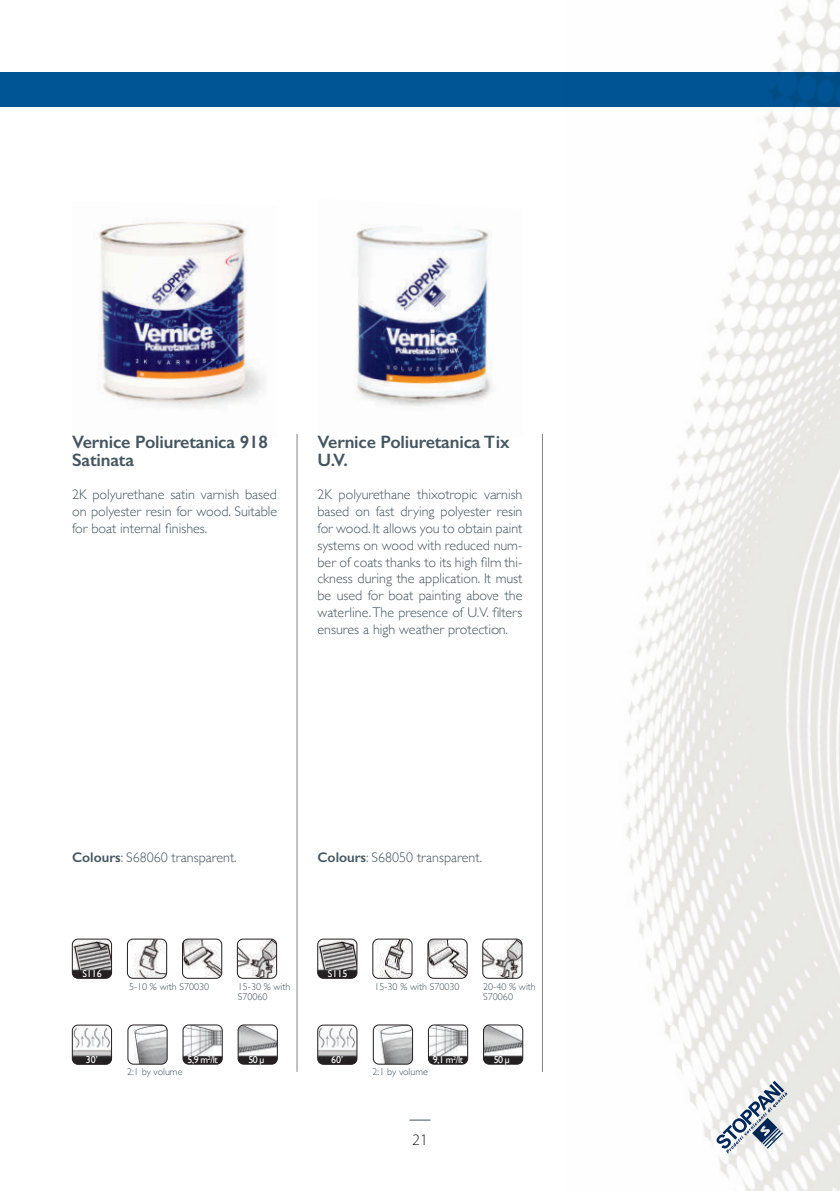
<style>
.page{position:relative;width:840px;height:1191px;background:#fff}
.page>*{position:absolute;margin:0;border:0;box-sizing:border-box;transform-origin:0 0}
.t1{font:600 18px/18px "Gill Sans";letter-spacing:-.01em;color:#45555f}
.t2{font:300 16px "Myriad Pro";color:#231f20}
.t3{font:300 14px/16.8px "Gill Sans";color:#45555f;text-align:justify}
.t4{font:300 10px/10px "Gill Sans";color:#45555f}
.t5{font:10px "Gill Sans";color:#fff}
.s1{font-weight:600}
</style>
<div class="page">
<svg style="left:409px;top:1119px;width:21px;height:1px"></svg>
<div style="left:0;top:72px;width:839px;height:34px;background:#005595"></div>
<img style="left:354px;top:226px;width:139px;height:181px">
<img style="left:99px;top:221px;width:166px;height:186px">
<hr style="left:296px;top:434px;width:1px;height:637px;background:#808285">
<hr style="left:542px;top:434px;width:1px;height:637px;background:#808285">
<img style="left:564px;top:0;width:275px;height:1191px">
<img style="left:72px;top:939px;width:39px;height:39px">
<div style="left:72px;top:939px;width:40px;height:39px;border:1px solid #231f20;border-radius:6px"></div>
<img style="left:317px;top:939px;width:40px;height:39px">
<div style="left:317px;top:939px;width:40px;height:39px;border:1px solid #231f20;border-radius:6px"></div>
<img style="left:128px;top:1025px;width:39px;height:39px">
<div style="left:128px;top:1024px;width:39px;height:40px;border:1px solid #231f20;border-radius:6px"></div>
<img style="left:373px;top:1025px;width:39px;height:39px">
<div style="left:373px;top:1024px;width:39px;height:40px;border:1px solid #231f20;border-radius:6px"></div>
<img style="left:127px;top:939px;width:39px;height:39px">
<div style="left:127px;top:939px;width:40px;height:39px;border:1px solid #231f20;border-radius:6px"></div>
<img style="left:373px;top:939px;width:39px;height:39px">
<div style="left:372px;top:939px;width:40px;height:39px;border:1px solid #231f20;border-radius:6px"></div>
<img style="left:182px;top:939px;width:40px;height:39px">
<div style="left:182px;top:939px;width:40px;height:39px;border:1px solid #231f20;border-radius:6px"></div>
<img style="left:428px;top:939px;width:39px;height:39px">
<div style="left:427px;top:939px;width:40px;height:39px;border:1px solid #231f20;border-radius:6px"></div>
<img style="left:237px;top:939px;width:39px;height:39px">
<div style="left:237px;top:939px;width:40px;height:39px;border:1px solid #231f20;border-radius:6px"></div>
<img style="left:483px;top:939px;width:38px;height:39px">
<div style="left:482px;top:939px;width:40px;height:39px;border:1px solid #231f20;border-radius:6px"></div>
<img style="left:183px;top:1025px;width:39px;height:39px">
<div style="left:183px;top:1024px;width:39px;height:40px;border:1px solid #231f20;border-radius:6px"></div>
<img style="left:428px;top:1025px;width:39px;height:39px">
<div style="left:428px;top:1024px;width:39px;height:40px;border:1px solid #231f20;border-radius:6px"></div>
<img style="left:238px;top:1025px;width:39px;height:39px">
<div style="left:238px;top:1024px;width:39px;height:40px;border:1px solid #231f20;border-radius:6px"></div>
<img style="left:483px;top:1025px;width:39px;height:39px">
<div style="left:483px;top:1024px;width:39px;height:40px;border:1px solid #231f20;border-radius:6px"></div>
<img style="left:72px;top:1026px;width:39px;height:38px">
<div style="left:72px;top:1024px;width:40px;height:40px;border:1px solid #231f20;border-radius:6px"></div>
<img style="left:317px;top:1026px;width:40px;height:38px">
<div style="left:317px;top:1024px;width:40px;height:40px;border:1px solid #231f20;border-radius:6px"></div>
<p class="t1" style="left:72px;top:433px;width:197px">Vernice Poliuretanica 918<br>Satinata</p>
<p class="t3" style="left:72px;top:486px;width:206px">2K polyurethane satin varnish based on polyester resin for wood. Suitable for boat internal finishes.</p>
<p class="t1" style="left:317px;top:433px;width:193px">Vernice Poliuretanica Tix<br>U.V.</p>
<p class="t3" style="left:317px;top:486px;width:206px">2K polyurethane thixotropic varnish based on fast drying polyester resin for wood. It allows you to obtain paint systems on wood with reduced num&shy;ber of coats thanks to its high film thi&shy;ckness during the application. It must be used for boat painting above the waterline. The presence of U.V. filters ensures a high weather protection.</p>
<p class="t3" style="left:72px;top:848px;width:166px"><span class="s1">Colours</span>: S68060 transparent.</p>
<p class="t3" style="left:317px;top:848px;width:166px"><span class="s1">Colours</span>: S68050 transparent.</p>
<p class="t5" style="left:82px;top:968px;width:21px">S116</p>
<p class="t5" style="left:327px;top:968px;width:21px">S115</p>
<p class="t4" style="left:129px;top:981px;width:82px">5-10 % with S70030</p>
<p class="t4" style="left:238px;top:981px;width:54px">15-30 % with</p>
<p class="t4" style="left:374px;top:981px;width:87px">15-30 % with S70030</p>
<p class="t4" style="left:238px;top:991px;width:31px">S70060</p>
<p class="t4" style="left:483px;top:981px;width:54px">20-40 % with<br>S70060</p>
<p class="t5" style="left:187px;top:1054px;width:32px">5,9 m<sup>2</sup>/lt</p>
<p class="t5" style="left:432px;top:1054px;width:32px">9,1 m<sup>2</sup>/lt</p>
<p class="t5" style="left:86px;top:1054px;width:14px">30’</p>
<p class="t5" style="left:331px;top:1054px;width:14px">60’</p>
<p class="t4" style="left:127px;top:1066px;width:57px">2:1 by volume</p>
<p class="t4" style="left:372px;top:1066px;width:57px">2:1 by volume</p>
<p class="t5" style="left:248px;top:1054px;width:18px">50 µ</p>
<p class="t5" style="left:493px;top:1054px;width:18px">50 µ</p>
<p class="t2" style="left:412px;top:1130px;width:17px">21</p>
</div>
